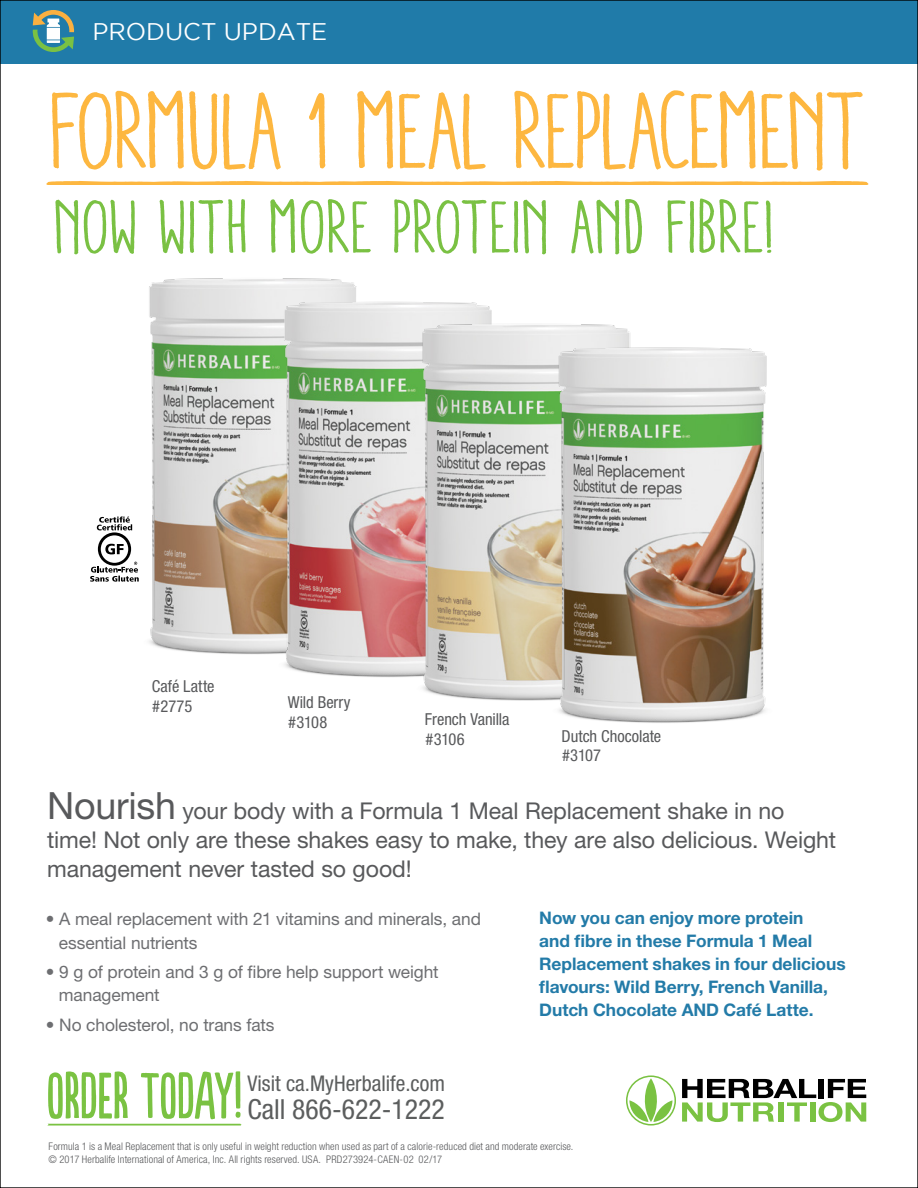
<style>
.page{position:relative;width:918px;height:1188px;background:#fff}
.page>*{position:absolute;margin:0;border:0;box-sizing:border-box;transform-origin:0 0}
.t1{font:109.05px "Aracne Cond Reg";letter-spacing:-.035em;color:#fdb740}
.t2{font:75.45px "Aracne Cond Reg";letter-spacing:-.01em;color:#7ac143}
.t3{font:condensed 27.75px "Helvetica Neue LT Std";color:#5c5e5e}
.t4{font:24px "Gotham";color:#fff}
.t5{font:23.1px/29px "Helvetica Neue LT Std";letter-spacing:-.005em;color:#58595b}
.t6{font:condensed 21.6px "Helvetica Neue LT Std";color:#5c5e5e}
.t7{font:700 17.4px/23.1px "Helvetica Neue LT Std";color:#237ba8}
.t8{font:17.4px/23.1px "Helvetica Neue LT Std";letter-spacing:-.005em;color:#6d6e71}
.t9{font:condensed 16.5px/19.5px "Helvetica Neue LT Std";letter-spacing:-.005em;color:#58595b}
.t10{font:300 condensed 10.5px/12.9px "Helvetica Neue LT Std";letter-spacing:.01em;color:#58595b}
.s1{font-size:37.5px}
</style>
<div class="page">
<div style="left:0;top:0;width:918px;height:63px;background:#207ba9"></div>
<svg style="left:32px;top:10px;width:42px;height:42px"></svg>
<svg style="left:682px;top:1079px;width:184px;height:43px"></svg>
<svg style="left:626px;top:1075px;width:50px;height:51px"></svg>
<svg style="left:47px;top:1071px;width:195px;height:55px"></svg>
<svg style="left:46px;top:181px;width:822px;height:3px;background:#fdc25f"></svg>
<img style="left:149px;top:278px;width:208px;height:377px">
<img style="left:273px;top:294px;width:219px;height:383px">
<img style="left:412px;top:315px;width:219px;height:386px">
<img style="left:543px;top:340px;width:224px;height:383px">
<svg style="left:90px;top:516px;width:49px;height:66px"></svg>
<h3 class="t4" style="left:93px;top:18px;width:236px">PRODUCT UPDATE</h3>
<h1 class="t1" style="left:52px;top:68px;width:821px">FORMULA 1 MEAL REPLACEMENT</h1>
<h2 class="t2" style="left:55px;top:183px;width:724px">NOW WITH MORE PROTEIN AND FIBRE!</h2>
<h3 class="t9" style="left:152px;top:676px;width:64px">Café Latte #2775</h3>
<h3 class="t9" style="left:288px;top:693px;width:64px">Wild Berry #3108</h3>
<h3 class="t9" style="left:425px;top:710px;width:86px">French Vanilla #3106</h3>
<h3 class="t9" style="left:562px;top:726px;width:101px">Dutch Chocolate #3107</h3>
<h3 class="t5" style="left:47px;top:796px;width:790px"><span class="s1">Nourish</span> your body with a Formula 1 Meal Replacement shake in no time! Not only are these shakes easy to make, they are also delicious. Weight management never tasted so good!</h3>
<h3 class="t7" style="left:539px;top:906px;width:308px">Now you can enjoy more protein<br>and fibre in these Formula 1 Meal Replacement shakes in four delicious flavours: Wild Berry, French Vanilla, Dutch Chocolate AND Café Latte.</h3>
<h3 class="t8" style="left:59px;top:907px;width:424px;text-indent:-13px">• A meal replacement with 21 vitamins and minerals, and essential nutrients</h3>
<h3 class="t8" style="left:59px;top:960px;width:381px;text-indent:-13px">• 9 g of protein and 3 g of fibre help support weight management</h3>
<h3 class="t8" style="left:46px;top:1013px;width:230px">• No cholesterol, no trans fats</h3>
<h3 class="t6" style="left:248px;top:1071px;width:199px">Visit ca.MyHerbalife.com</h3>
<h3 class="t3" style="left:248px;top:1093px;width:199px">Call 866-622-1222</h3>
<p class="t10" style="left:49px;top:1140px;width:526px">Formula 1 is a Meal Replacement that is only useful in weight reduction when used as part of a calorie-reduced diet and moderate exercise. © 2017 Herbalife International of America, Inc. All rights reserved. USA. PRD273924-CAEN-02 02/17</p>
</div>
